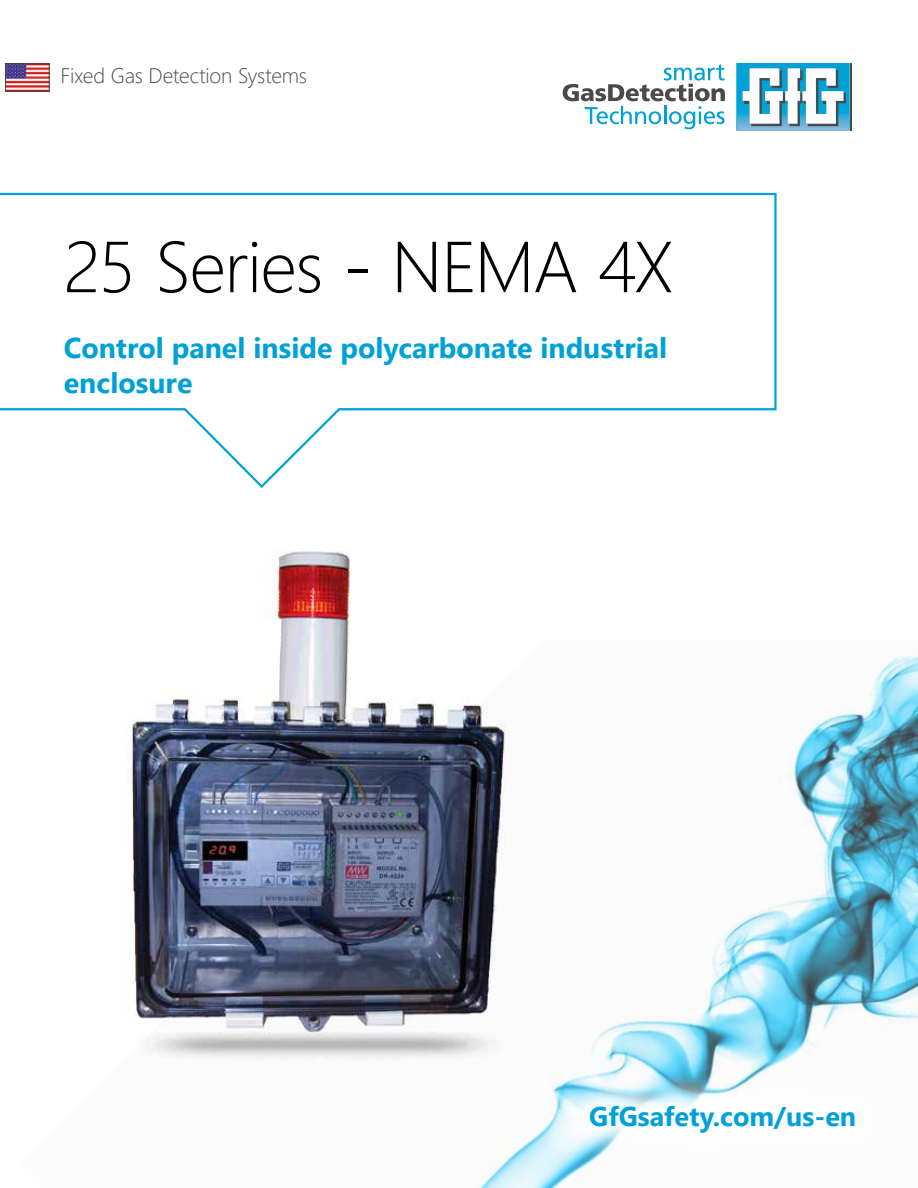
<style>
.page{position:relative;width:918px;height:1188px;background:#fff}
.page>*{position:absolute;margin:0;border:0;box-sizing:border-box;transform-origin:0 0}
.t1{font:300 72px "Segoe UI";letter-spacing:-.02em;color:#000}
.t2{font:700 28.5px/34.2px "Segoe UI";color:#00a1d6}
.t3{font:700 27px "Segoe UI";color:#00a1d6}
.t4{font:300 21px "Segoe UI";letter-spacing:-.01em;color:#4a4a49}
</style>
<div class="page">
<img style="left:265px;top:550px;width:85px;height:90px">
<svg style="left:0;top:192px;width:777px;height:296px"></svg>
<img style="left:131px;top:640px;width:787px;height:548px">
<svg style="left:555px;top:1070px;width:335px;height:97px"></svg>
<hr style="left:850px;top:63px;width:2px;height:68px;background:#4a4a49">
<svg style="left:736px;top:63px;width:114px;height:68px"></svg>
<svg style="left:563px;top:64px;width:162px;height:65px"></svg>
<img style="left:7px;top:66px;width:40px;height:24px">
<div style="left:5px;top:64px;width:44px;height:28px;border:1px solid #4a4a49"></div>
<p class="t4" style="left:61px;top:56px;width:248px">Fixed Gas Detection Systems</p>
<h1 class="t1" style="left:64px;top:199px;width:612px">25 Series - NEMA 4X</h1>
<p class="t2" style="left:64px;top:329px;width:605px">Control panel inside polycarbonate industrial enclosure</p>
<p class="t3" style="left:589px;top:1091px;width:269px">GfGsafety.com/us-en</p>
</div>
